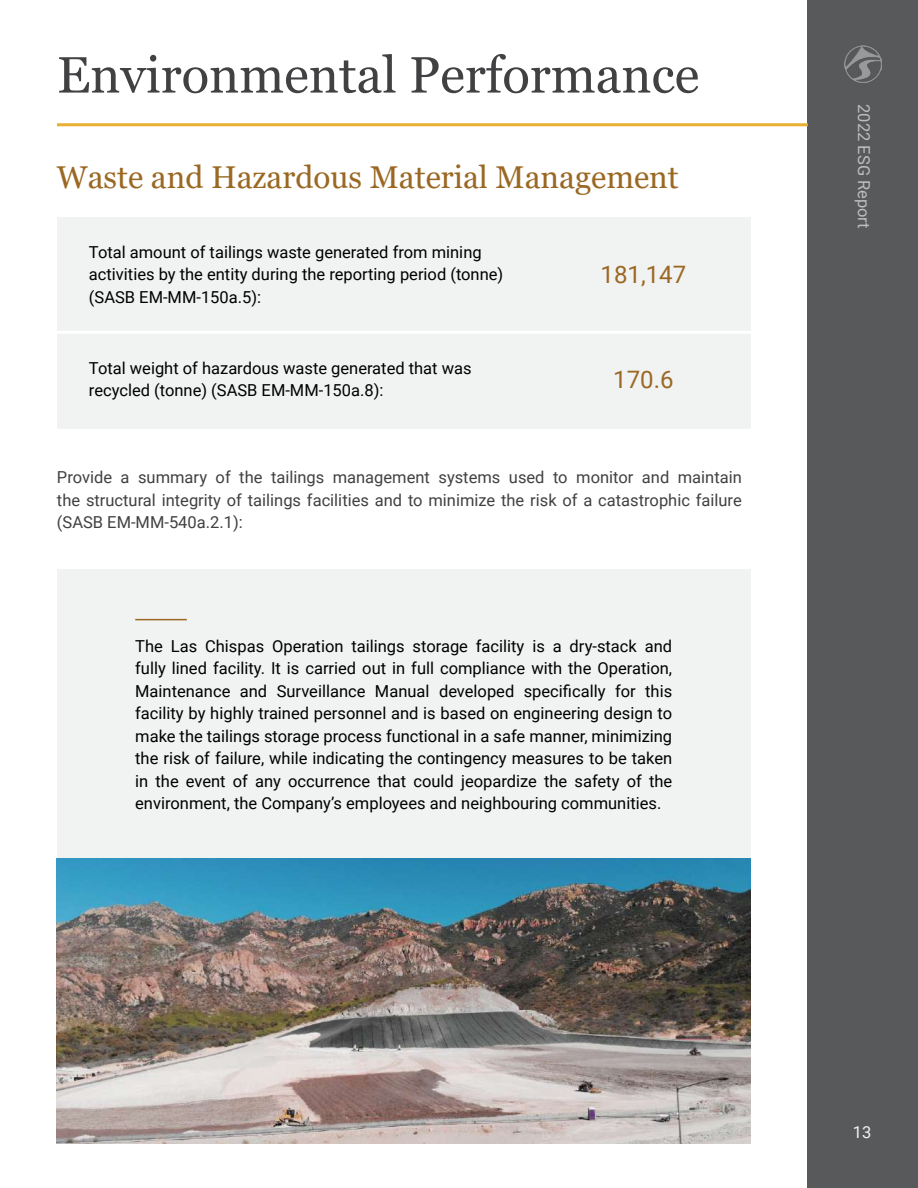
<style>
.page{position:relative;width:918px;height:1188px;background:#fff}
.page>*{position:absolute;margin:0;border:0;box-sizing:border-box;transform-origin:0 0}
.t1{font:51px "Georgia";color:#414042}
.t2{font:31.5px "Georgia";color:#9a6823}
.t3{font:24px "Roboto";color:#9a6823}
.t4{font:16.5px/22.5px "Roboto";color:#000}
.t5{font:16.5px/22.5px "Roboto";color:#414042;text-align:justify}
.t6{font:16.5px "Roboto";color:#bcbec0}
.t7{font:16.5px "Roboto";color:#f1f2f2}
</style>
<div class="page">
<div style="left:808px;top:0;width:110px;height:1188px;background:#58595b"></div>
<div style="left:57px;top:217px;width:693px;height:212px;background:#f1f2f2"></div>
<div style="left:57px;top:569px;width:693px;height:289px;background:#f1f2f2"></div>
<hr style="left:48px;top:331px;width:732px;height:3px;background:#fff">
<hr style="left:135px;top:619px;width:52px;height:1px;background:#9a6823">
<img style="left:57px;top:858px;width:693px;height:286px">
<hr style="left:57px;top:123px;width:751px;height:3px;background:#e9af30">
<img style="left:845px;top:45px;width:36px;height:37px">
<h1 class="t1" style="left:57px;top:44px;width:644px">Environmental Performance</h1>
<h2 class="t2" style="left:57px;top:158px;width:623px">Waste and Hazardous Material Management</h2>
<p class="t4" style="left:89px;top:240px;width:416px">Total amount of tailings waste generated from mining activities by the entity during the reporting period (tonne) (SASB EM-MM-150a.5):</p>
<p class="t4" style="left:89px;top:356px;width:384px">Total weight of hazardous waste generated that was recycled (tonne) (SASB EM-MM-150a.8):</p>
<h3 class="t3" style="left:601px;top:258px;width:87px">181,147</h3>
<h3 class="t3" style="left:613px;top:362px;width:62px">170.6</h3>
<p class="t5" style="left:57px;top:466px;width:686px">Provide a summary of the tailings management systems used to monitor and maintain the structural integrity of tailings facilities and to minimize the risk of a catastrophic failure (SASB EM-MM-540a.2.1):</p>
<p class="t4" style="left:135px;top:634px;width:539px;text-align:justify">The Las Chispas Operation tailings storage facility is a dry-stack and fully lined facility. It is carried out in full compliance with the Operation, Maintenance and Surveillance Manual developed specifically for this facility by highly trained personnel and is based on engineering design to make the tailings storage process functional in a safe manner, minimizing the risk of failure, while indicating the contingency measures to be taken in the event of any occurrence that could jeopardize the safety of the environment, the Company’s employees and neighbouring communities.</p>
<p class="t6" style="left:876px;top:104px;width:126px;rotate:90deg">2022 ESG Report</p>
<p class="t7" style="left:853px;top:1120px;width:20px">13</p>
</div>
